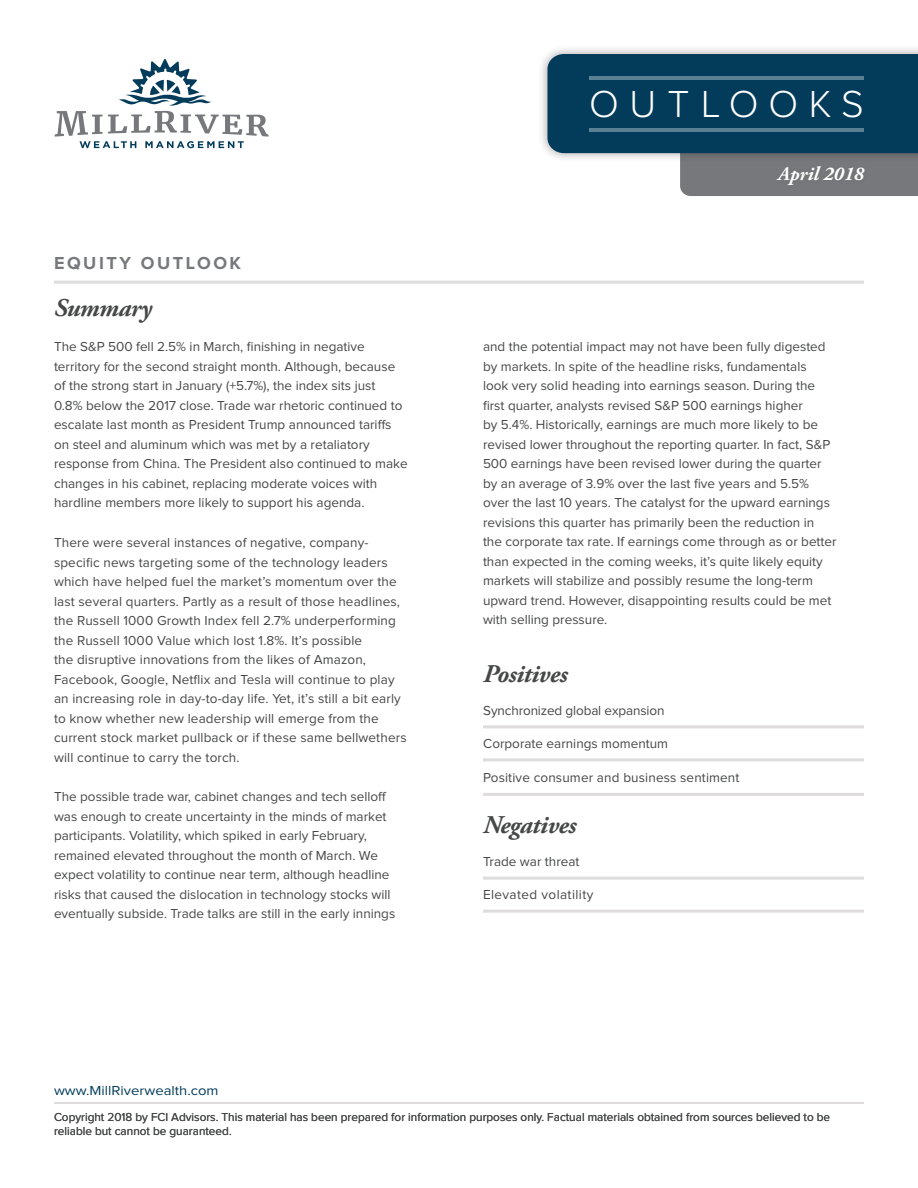
<style>
.page{position:relative;width:918px;height:1188px;background:#fff}
.page>*{position:absolute;margin:0;border:0;box-sizing:border-box;transform-origin:0 0}
.t1{font:300 39px "Proxima Nova";letter-spacing:.27em;color:#fff}
.bullets-square{font:italic 700 25.5px "Adobe Garamond Pro";letter-spacing:-.02em;color:#464747}
.palatino-main{font:italic 700 25.5px "Adobe Garamond Pro";letter-spacing:-.02em;color:#464747}
.t2{font:italic 700 19.5px "Adobe Garamond Pro";color:#fff}
.t3{font:700 18px "Proxima Nova";letter-spacing:.14em;color:#76787b}
.palatino-main-2{font:13.5px/19.5px "Proxima Nova";color:#464747}
.bullets-square-2{font:13.5px "Proxima Nova";color:#464747}
.t4{font:13.5px "Proxima Nova";color:#033c5b;scale:1.1 1}
.bullets-square-3{font:13.5px "Proxima Nova";letter-spacing:.03em;color:#464747}
.t5{font:12px/14.4px "Proxima Nova";color:#464747}
</style>
<div class="page">
<div style="left:538px;top:44px;width:380px;height:119px;background:#231f20;opacity:.38"></div>
<svg style="left:547px;top:54px;width:371px;height:142px;background:#335c73"></svg>
<hr style="left:590px;top:76px;width:274px;height:4px;background:#5a8094">
<hr style="left:590px;top:128px;width:274px;height:4px;background:#5a8094">
<div style="left:772px;top:162px;width:97px;height:29px;background:#75777a"></div>
<hr style="left:483px;top:725px;width:381px;height:3px;background:#dedcdc">
<hr style="left:483px;top:758px;width:381px;height:3px;background:#dedcdc">
<hr style="left:483px;top:793px;width:381px;height:3px;background:#dedcdc">
<hr style="left:483px;top:877px;width:381px;height:3px;background:#dedcdc">
<hr style="left:483px;top:910px;width:381px;height:3px;background:#dedcdc">
<hr style="left:54px;top:281px;width:810px;height:3px;background:#dedcdc">
<svg style="left:55px;top:59px;width:214px;height:89px"></svg>
<hr style="left:54px;top:1102px;width:810px;height:2px;background:#dedcdc">
<h1 class="t1" style="left:589px;top:86px;width:276px">OUTLOOKS</h1>
<p class="t3" style="left:54px;top:254px;width:189px">EQUITY OUTLOOK</p>
<p class="bullets-square" style="left:54px;top:293px;width:99px">Summary</p>
<p class="palatino-main-2" style="left:54px;top:338px;width:355px">The S&amp;P 500 fell 2.5% in March, finishing in negative territory for the second straight month. Although, because of the strong start in January (+5.7%), the index sits just<br>0.8% below the 2017 close. Trade war rhetoric continued to escalate last month as President Trump announced tariffs on steel and aluminum which was met by a retaliatory response from China. The President also continued to make changes in his cabinet, replacing moderate voices with hardline members more likely to support his agenda.</p>
<p class="palatino-main-2" style="left:54px;top:534px;width:354px">There were several instances of negative, company&shy;specific news targeting some of the technology leaders which have helped fuel the market’s momentum over the last several quarters. Partly as a result of those headlines, the Russell 1000 Growth Index fell 2.7% underperforming the Russell 1000 Value which lost 1.8%. It’s possible<br>the disruptive innovations from the likes of Amazon, Facebook, Google, Netflix and Tesla will continue to play an increasing role in day-to-day life. Yet, it’s still a bit early to know whether new leadership will emerge from the current stock market pullback or if these same bellwethers will continue to carry the torch.</p>
<p class="palatino-main-2" style="left:54px;top:788px;width:343px">The possible trade war, cabinet changes and tech selloff was enough to create uncertainty in the minds of market participants. Volatility, which spiked in early February, remained elevated throughout the month of March. We expect volatility to continue near term, although headline risks that caused the dislocation in technology stocks will eventually subside. Trade talks are still in the early innings</p>
<p class="t4" style="left:54px;top:1084px;width:151px">www.MillRiverwealth.com</p>
<h3 class="t2" style="left:778px;top:162px;width:87px">April 2018</h3>
<p class="palatino-main-2" style="left:483px;top:338px;width:355px">and the potential impact may not have been fully digested by markets. In spite of the headline risks, fundamentals<br>look very solid heading into earnings season. During the first quarter, analysts revised S&amp;P 500 earnings higher<br>by 5.4%. Historically, earnings are much more likely to be revised lower throughout the reporting quarter. In fact, S&amp;P 500 earnings have been revised lower during the quarter by an average of 3.9% over the last five years and 5.5% over the last 10 years. The catalyst for the upward earnings revisions this quarter has primarily been the reduction in the corporate tax rate. If earnings come through as or better than expected in the coming weeks, it’s quite likely equity markets will stabilize and possibly resume the long-term upward trend. However, disappointing results could be met with selling pressure.</p>
<p class="palatino-main" style="left:483px;top:659px;width:86px">Positives</p>
<p class="bullets-square-2" style="left:483px;top:704px;width:183px">Synchronized global expansion</p>
<p class="bullets-square-2" style="left:483px;top:737px;width:187px">Corporate earnings momentum</p>
<p class="bullets-square-2" style="left:483px;top:772px;width:258px">Positive consumer and business sentiment</p>
<p class="bullets-square" style="left:483px;top:810px;width:95px">Negatives</p>
<p class="bullets-square-2" style="left:483px;top:855px;width:98px">Trade war threat</p>
<p class="bullets-square-3" style="left:483px;top:888px;width:112px">Elevated volatility</p>
<p class="t5" style="left:54px;top:1110px;width:778px">Copyright 2018 by FCI Advisors. This material has been prepared for information purposes only. Factual materials obtained from sources believed to be reliable but cannot be guaranteed.</p>
</div>
